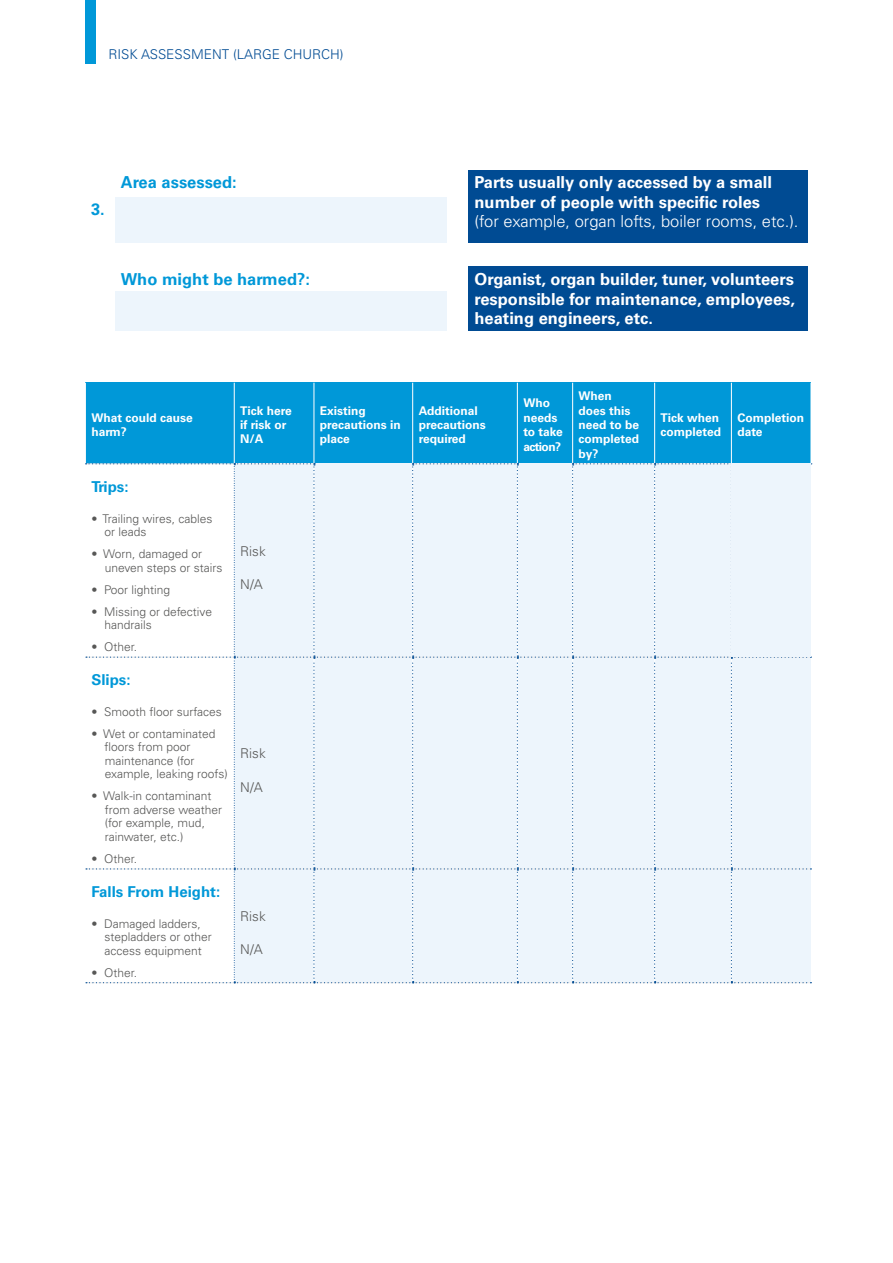
<style>
.page{position:relative;width:893px;height:1263px;background:#fff}
.page>*{position:absolute;margin:0;border:0;box-sizing:border-box;transform-origin:0 0}
.t1{font:700 16.5px/19.5px "Univers";color:#fff}
.t2{font:300 16.5px "Univers";color:#fff}
.t3{font:700 16.5px "Univers";color:#0098d8}
.t4{font:700 15px "Univers";color:#0098d8}
.t5{font:300 13.5px "Univers";color:#004b93}
.t6{font:300 13.5px "Univers";color:#575756}
.t7{font:300 12px/13.5px "Univers";color:#575756}
.t8{font:700 12px/14.4px "Univers";color:#fff}
</style>
<div class="page">
<div style="left:468px;top:170px;width:340px;height:72px;background:#004b93"></div>
<div style="left:468px;top:267px;width:340px;height:64px;background:#004b93"></div>
<div style="left:85px;top:383px;width:149px;height:81px;background:#0098d8"></div>
<div style="left:234px;top:383px;width:80px;height:81px;background:#0098d8"></div>
<div style="left:314px;top:383px;width:99px;height:81px;background:#0098d8"></div>
<div style="left:413px;top:383px;width:104px;height:81px;background:#0098d8"></div>
<div style="left:517px;top:383px;width:56px;height:81px;background:#0098d8"></div>
<div style="left:573px;top:383px;width:82px;height:81px;background:#0098d8"></div>
<div style="left:655px;top:383px;width:76px;height:81px;background:#0098d8"></div>
<div style="left:731px;top:383px;width:80px;height:81px;background:#0098d8"></div>
<div style="left:85px;top:0;width:10px;height:64px;background:#0098d8"></div>
<hr style="left:85px;top:383px;width:1px;height:80px;background:#fff">
<hr style="left:731px;top:383px;width:1px;height:80px;background:#fff">
<hr style="left:572px;top:383px;width:1px;height:80px;background:#fff">
<hr style="left:654px;top:383px;width:1px;height:80px;background:#fff">
<hr style="left:517px;top:383px;width:1px;height:80px;background:#fff">
<hr style="left:412px;top:383px;width:1px;height:80px;background:#fff">
<hr style="left:314px;top:383px;width:1px;height:80px;background:#fff">
<hr style="left:234px;top:383px;width:1px;height:80px;background:#fff">
<svg style="left:86px;top:463px;width:726px;height:520px"></svg>
<div style="left:731px;top:464px;width:80px;height:193px;background:#edf5fc"></div>
<div style="left:115px;top:291px;width:331px;height:40px;background:#edf5fc"></div>
<div style="left:115px;top:197px;width:331px;height:45px;background:#edf5fc"></div>
<p class="t5" style="left:108px;top:46px;width:237px">RISK ASSESSMENT (LARGE CHURCH)</p>
<p class="t3" style="left:91px;top:200px;width:15px">3.</p>
<h4 class="t3" style="left:121px;top:173px;width:117px">Area assessed:</h4>
<h4 class="t1" style="left:474px;top:173px;width:299px">Parts usually only accessed by a small number of people with specifc roles</h4>
<p class="t2" style="left:474px;top:212px;width:326px">(for example, organ lofts, boiler rooms, etc.).</p>
<h4 class="t3" style="left:121px;top:270px;width:191px">Who might be harmed?:</h4>
<p class="t1" style="left:474px;top:270px;width:322px;text-align:justify">Organist, organ builder, tuner, volunteers responsible for maintenance, employees, heating engineers, etc.</p>
<p class="t8" style="left:91px;top:410px;width:103px">What could cause harm?</p>
<p class="t8" style="left:240px;top:403px;width:53px">Tick here if risk or<br>N/A</p>
<p class="t8" style="left:320px;top:403px;width:82px">Existing precautions in place</p>
<p class="t8" style="left:419px;top:403px;width:68px">Additional precautions required</p>
<p class="t8" style="left:523px;top:396px;width:41px">Who needs to take action?</p>
<p class="t8" style="left:579px;top:389px;width:62px">When does this need to be completed by?</p>
<p class="t4" style="left:91px;top:478px;width:39px">Trips:</p>
<p class="t7" style="left:104px;top:512px;width:110px;text-indent:-13px">• Trailing wires, cables or leads</p>
<p class="t7" style="left:105px;top:547px;width:119px;text-indent:-13px">• Worn, damaged or uneven steps or stairs</p>
<p class="t7" style="left:91px;top:583px;width:80px">• Poor lighting</p>
<p class="t7" style="left:104px;top:605px;width:109px;text-indent:-13px">• Missing or defective handrails</p>
<p class="t7" style="left:91px;top:640px;width:47px">• Other.</p>
<h5 class="t4" style="left:91px;top:671px;width:41px">Slips:</h5>
<p class="t7" style="left:91px;top:705px;width:132px">• Smooth foor surfaces</p>
<p class="t7" style="left:104px;top:727px;width:125px;text-indent:-13px">• Wet or contaminated foors from poor maintenance (for example, leaking roofs)</p>
<p class="t7" style="left:105px;top:789px;width:119px;text-indent:-13px">• Walk-in contaminant from adverse weather (for example, mud, rainwater, etc.)</p>
<p class="t7" style="left:91px;top:852px;width:47px">• Other.</p>
<h5 class="t4" style="left:91px;top:883px;width:130px">Falls From Height:</h5>
<p class="t7" style="left:104px;top:917px;width:109px;text-indent:-13px">• Damaged ladders, stepladders or other access equipment</p>
<p class="t7" style="left:91px;top:966px;width:47px">• Other.</p>
<p class="t6" style="left:240px;top:543px;width:27px">Risk</p>
<p class="t6" style="left:240px;top:576px;width:24px">N/A</p>
<p class="t6" style="left:240px;top:745px;width:27px">Risk</p>
<p class="t6" style="left:240px;top:779px;width:24px">N/A</p>
<p class="t6" style="left:240px;top:908px;width:27px">Risk</p>
<p class="t6" style="left:240px;top:941px;width:24px">N/A</p>
<p class="t8" style="left:661px;top:410px;width:62px">Tick when completed</p>
<p class="t8" style="left:737px;top:410px;width:68px">Completion date</p>
</div>
